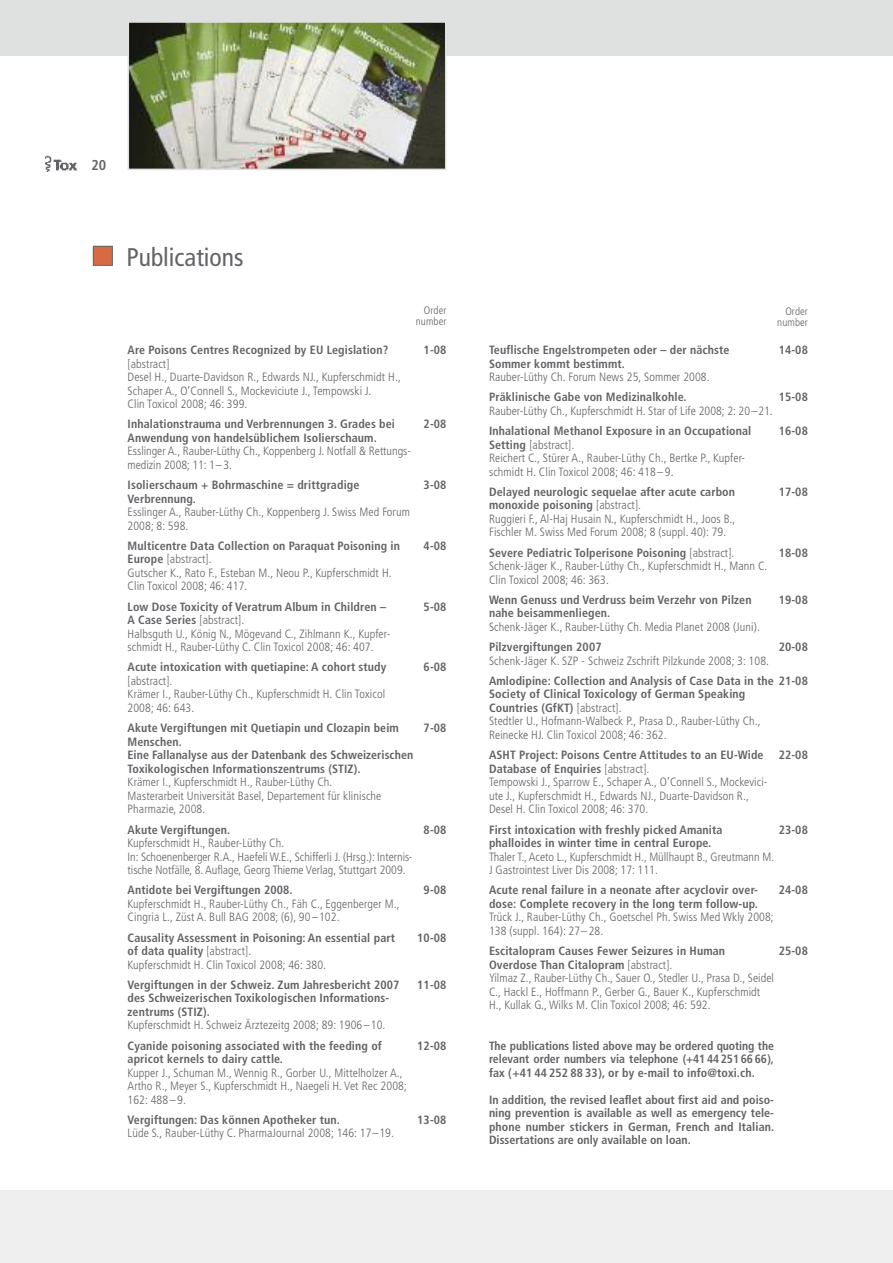
<style>
.page{position:relative;width:893px;height:1263px;background:#fff}
.page>*{position:absolute;margin:0;border:0;box-sizing:border-box;transform-origin:0 0}
.t1{font:condensed 25.5px "Frutiger";color:#616366}
.t2{font:700 condensed 14.25px "Frutiger";color:#616366}
.t3{font:300 condensed 12px/13.5px "Frutiger";letter-spacing:.01em;color:#616366}
.t4{font:700 condensed 12px/13.5px "Frutiger";letter-spacing:.01em;color:#616366}
.t5{font:300 condensed 10.8px/10.6px "Frutiger";letter-spacing:.01em;color:#616366;text-align:right}
.s1{font-weight:700}
.s2{font-weight:300}
</style>
<div class="page">
<div style="left:0;top:0;width:893px;height:55px;background:#dfe0e0"></div>
<div style="left:0;top:1191px;width:893px;height:72px;background:#efeff0"></div>
<img style="left:45px;top:155px;width:32px;height:17px">
<div style="left:94px;top:247px;width:18px;height:18px;background:#d66a45"></div>
<div style="left:93px;top:246px;width:20px;height:20px;border:1px solid #616366"></div>
<img style="left:131px;top:24px;width:312px;height:143px">
<div style="left:128px;top:21px;width:318px;height:149px;border:2px solid #dfe0e0"></div>
<p class="t2" style="left:91px;top:159px;width:16px">20</p>
<h1 class="t1" style="left:127px;top:247px;width:118px">Publications</h1>
<p class="t5" style="left:416px;top:306px;width:32px">Order number</p>
<p class="t5" style="left:777px;top:307px;width:32px">Order number</p>
<p class="t4" style="left:424px;top:344px;width:24px">1-08</p>
<p class="t4" style="left:489px;top:344px;width:242px">Teuflische Engelstrompeten oder – der nächste<br>Sommer kommt bestimmt.</p>
<p class="t3" style="left:489px;top:371px;width:222px">Rauber-Lüthy Ch. Forum News 25, Sommer 2008.</p>
<p class="t4" style="left:489px;top:391px;width:199px">Präklinische Gabe von Medizinalkohle.</p>
<p class="t3" style="left:489px;top:405px;width:285px">Rauber-Lüthy Ch., Kupferschmidt H. Star of Life 2008; 2: 20–21.</p>
<p class="t3" style="left:489px;top:425px;width:264px"><span class="s1">Inhalational Methanol Exposure in an Occupational Setting</span> [abstract].<br>Reichert C., Stürer A., Rauber-Lüthy Ch., Bertke P., Kupfer&shy;schmidt H. Clin Toxicol 2008; 46: 418– 9.</p>
<p class="t3" style="left:489px;top:486px;width:248px"><span class="s1">Delayed neurologic sequelae after acute carbon monoxide poisoning</span> [abstract].<br>Ruggieri F., Al-Haj Husain N., Kupferschmidt H., Joos B., Fischler M. Swiss Med Forum 2008; 8 (suppl. 40): 79.</p>
<p class="t3" style="left:489px;top:547px;width:280px"><span class="s1">Severe Pediatric Tolperisone Poisoning</span> [abstract].<br>Schenk-Jäger K., Rauber-Lüthy Ch., Kupferschmidt H., Mann C.<br>Clin Toxicol 2008; 46: 363.</p>
<p class="t4" style="left:489px;top:594px;width:264px">Wenn Genuss und Verdruss beim Verzehr von Pilzen nahe beisammenliegen.</p>
<p class="t3" style="left:489px;top:621px;width:272px">Schenk-Jäger K., Rauber-Lüthy Ch. Media Planet 2008 (Juni).</p>
<p class="t4" style="left:489px;top:641px;width:114px">Pilzvergiftungen 2007</p>
<p class="t3" style="left:489px;top:655px;width:282px">Schenk-Jäger K. SZP - Schweiz Zschrift Pilzkunde 2008; 3: 108.</p>
<p class="t4" style="left:489px;top:675px;width:320px">Amlodipine: Collection and Analysis of Case Data in the 21-08<br>Society of Clinical Toxicology of German Speaking<br>Countries (GfKT) <span class="s2">[abstract].<br>Stedtler U., Hofmann-Walbeck P., Prasa D., Rauber-Lüthy Ch.,<br>Reinecke HJ. Clin Toxicol 2008; 46: 362.</span></p>
<p class="t3" style="left:489px;top:749px;width:280px"><span class="s1">ASHT Project: Poisons Centre Attitudes to an EU-Wide Database of Enquiries</span> [abstract].<br>Tempowski J., Sparrow E., Schaper A., O’Connell S., Mockevici&shy;ute J., Kupferschmidt H., Edwards NJ., Duarte-Davidson R., Desel H. Clin Toxicol 2008; 46: 370.</p>
<p class="t4" style="left:489px;top:823px;width:235px">First intoxication with freshly picked Amanita phalloides in winter time in central Europe.</p>
<p class="t3" style="left:489px;top:850px;width:287px">Thaler T., Aceto L., Kupferschmidt H., Müllhaupt B., Greutmann M.<br>J Gastrointest Liver Dis 2008; 17: 111.</p>
<p class="t4" style="left:489px;top:884px;width:271px">Acute renal failure in a neonate after acyclovir over&shy;dose: Complete recovery in the long term follow-up.</p>
<p class="t3" style="left:489px;top:911px;width:286px">Trück J., Rauber-Lüthy Ch., Goetschel Ph. Swiss Med Wkly 2008;<br>138 (suppl. 164): 27– 28.</p>
<p class="t3" style="left:489px;top:945px;width:286px"><span class="s1">Escitalopram Causes Fewer Seizures in Human Overdose Than Citalopram</span> [abstract].<br>Yilmaz Z., Rauber-Lüthy Ch., Sauer O., Stedler U., Prasa D., Seidel C., Hackl E., Hoffmann P., Gerber G., Bauer K., Kupferschmidt H., Kullak G., Wilks M. Clin Toxicol 2008; 46: 592.</p>
<p class="t4" style="left:489px;top:1039px;width:286px;text-align:justify">The publications listed above may be ordered quoting the relevant order numbers via telephone (+41 44 251 66 66), fax (+41 44 252 88 33), or by e-mail to info@toxi.ch.</p>
<p class="t4" style="left:489px;top:1093px;width:287px;text-align:justify">In addition, the revised leaflet about first aid and poiso&shy;ning prevention is available as well as emergency tele&shy;phone number stickers in German, French and Italian.<br>Dissertations are only available on loan.</p>
<p class="t4" style="left:128px;top:344px;width:262px">Are Poisons Centres Recognized by EU Legislation?</p>
<p class="t3" style="left:128px;top:358px;width:275px">[abstract]<br>Desel H., Duarte-Davidson R., Edwards NJ., Kupferschmidt H., Schaper A., O’Connell S., Mockeviciute J., Tempowski J.<br>Clin Toxicol 2008; 46: 399.</p>
<p class="t4" style="left:128px;top:418px;width:269px">Inhalationstrauma und Verbrennungen 3. Grades bei<br>Anwendung von handelsüblichem Isolierschaum.</p>
<p class="t3" style="left:128px;top:445px;width:285px">Esslinger A., Rauber-Lüthy Ch., Koppenberg J. Notfall &amp; Rettungs&shy;medizin 2008; 11: 1–3.</p>
<p class="t4" style="left:128px;top:479px;width:233px">Isolierschaum + Bohrmaschine = drittgradige<br>Verbrennung.</p>
<p class="t3" style="left:128px;top:506px;width:284px">Esslinger A., Rauber-Lüthy Ch., Koppenberg J. Swiss Med Forum<br>2008; 8: 598.</p>
<p class="t3" style="left:128px;top:540px;width:274px"><span class="s1">Multicentre Data Collection on Paraquat Poisoning in Europe</span> [abstract].<br>Gutscher K., Rato F., Esteban M., Neou P., Kupferschmidt H.<br>Clin Toxicol 2008; 46: 417.</p>
<p class="t3" style="left:128px;top:601px;width:264px"><span class="s1">Low Dose Toxicity of Veratrum Album in Children – A Case Series</span> [abstract].<br>Halbsguth U., König N., Mögevand C., Zihlmann K., Kupfer&shy;schmidt H., Rauber-Lüthy C. Clin Toxicol 2008; 46: 407.</p>
<p class="t4" style="left:128px;top:661px;width:260px">Acute intoxication with quetiapine: A cohort study</p>
<p class="t3" style="left:128px;top:675px;width:259px">[abstract].<br>Krämer I., Rauber-Lüthy Ch., Kupferschmidt H. Clin Toxicol<br>2008; 46: 643.</p>
<p class="t4" style="left:128px;top:722px;width:287px">Akute Vergiftungen mit Quetiapin und Clozapin beim Menschen.<br>Eine Fallanalyse aus der Datenbank des Schweizerischen Toxikologischen Informationszentrums (STIZ).</p>
<p class="t3" style="left:128px;top:776px;width:255px">Krämer I., Kupferschmidt H., Rauber-Lüthy Ch.<br>Masterarbeit Universität Basel, Departement für klinische<br>Pharmazie, 2008.</p>
<p class="t4" style="left:128px;top:823px;width:104px">Akute Vergiftungen.</p>
<p class="t3" style="left:128px;top:837px;width:286px">Kupferschmidt H., Rauber-Lüthy Ch.<br>In: Schoenenberger R.A., Haefeli W.E., Schifferli J. (Hrsg.): Internis&shy;tische Notfälle, 8. Auflage, Georg Thieme Verlag, Stuttgart 2009.</p>
<p class="t4" style="left:128px;top:884px;width:167px">Antidote bei Vergiftungen 2008.</p>
<p class="t3" style="left:128px;top:898px;width:274px">Kupferschmidt H., Rauber-Lüthy Ch., Fäh C., Eggenberger M.,<br>Cingria L., Züst A. Bull BAG 2008; (6), 90–102.</p>
<p class="t4" style="left:128px;top:931px;width:269px">Causality Assessment in Poisoning: An essential part of data quality <span class="s2">[abstract].<br>Kupferschmidt H. Clin Toxicol 2008; 46: 380.</span></p>
<p class="t4" style="left:128px;top:979px;width:273px">Vergiftungen in der Schweiz. Zum Jahresbericht 2007 des Schweizerischen Toxikologischen Informations&shy;zentrums (STIZ).</p>
<p class="t3" style="left:128px;top:1019px;width:259px">Kupferschmidt H. Schweiz Ärztezeitg 2008; 89: 1906–10.</p>
<p class="t4" style="left:128px;top:1039px;width:256px">Cyanide poisoning associated with the feeding of apricot kernels to dairy cattle.</p>
<p class="t3" style="left:128px;top:1066px;width:281px">Kupper J., Schuman M., Wennig R., Gorber U., Mittelholzer A.,<br>Artho R., Meyer S., Kupferschmidt H., Naegeli H. Vet Rec 2008;<br>162: 488– 9.</p>
<p class="t4" style="left:128px;top:1114px;width:214px">Vergiftungen: Das können Apotheker tun.</p>
<p class="t3" style="left:128px;top:1127px;width:268px">Lüde S., Rauber-Lüthy C. PharmaJournal 2008; 146: 17–19.</p>
<p class="t4" style="left:779px;top:344px;width:31px">14-08</p>
<p class="t4" style="left:779px;top:391px;width:31px">15-08</p>
<p class="t4" style="left:779px;top:425px;width:31px">16-08</p>
<p class="t4" style="left:424px;top:418px;width:24px">2-08</p>
<p class="t4" style="left:424px;top:479px;width:24px">3-08</p>
<p class="t4" style="left:779px;top:486px;width:31px">17-08</p>
<p class="t4" style="left:424px;top:540px;width:24px">4-08</p>
<p class="t4" style="left:779px;top:547px;width:31px">18-08</p>
<p class="t4" style="left:779px;top:594px;width:31px">19-08</p>
<p class="t4" style="left:779px;top:641px;width:31px">20-08</p>
<p class="t4" style="left:424px;top:601px;width:24px">5-08</p>
<p class="t4" style="left:424px;top:661px;width:24px">6-08</p>
<p class="t4" style="left:424px;top:722px;width:24px">7-08</p>
<p class="t4" style="left:779px;top:749px;width:31px">22-08</p>
<p class="t4" style="left:424px;top:823px;width:24px">8-08</p>
<p class="t4" style="left:779px;top:823px;width:31px">23-08</p>
<p class="t4" style="left:424px;top:884px;width:24px">9-08</p>
<p class="t4" style="left:417px;top:931px;width:31px">10-08</p>
<p class="t4" style="left:417px;top:979px;width:31px">11-08</p>
<p class="t4" style="left:779px;top:884px;width:31px">24-08</p>
<p class="t4" style="left:779px;top:945px;width:31px">25-08</p>
<p class="t4" style="left:417px;top:1039px;width:31px">12-08</p>
<p class="t4" style="left:417px;top:1114px;width:31px">13-08</p>
</div>
